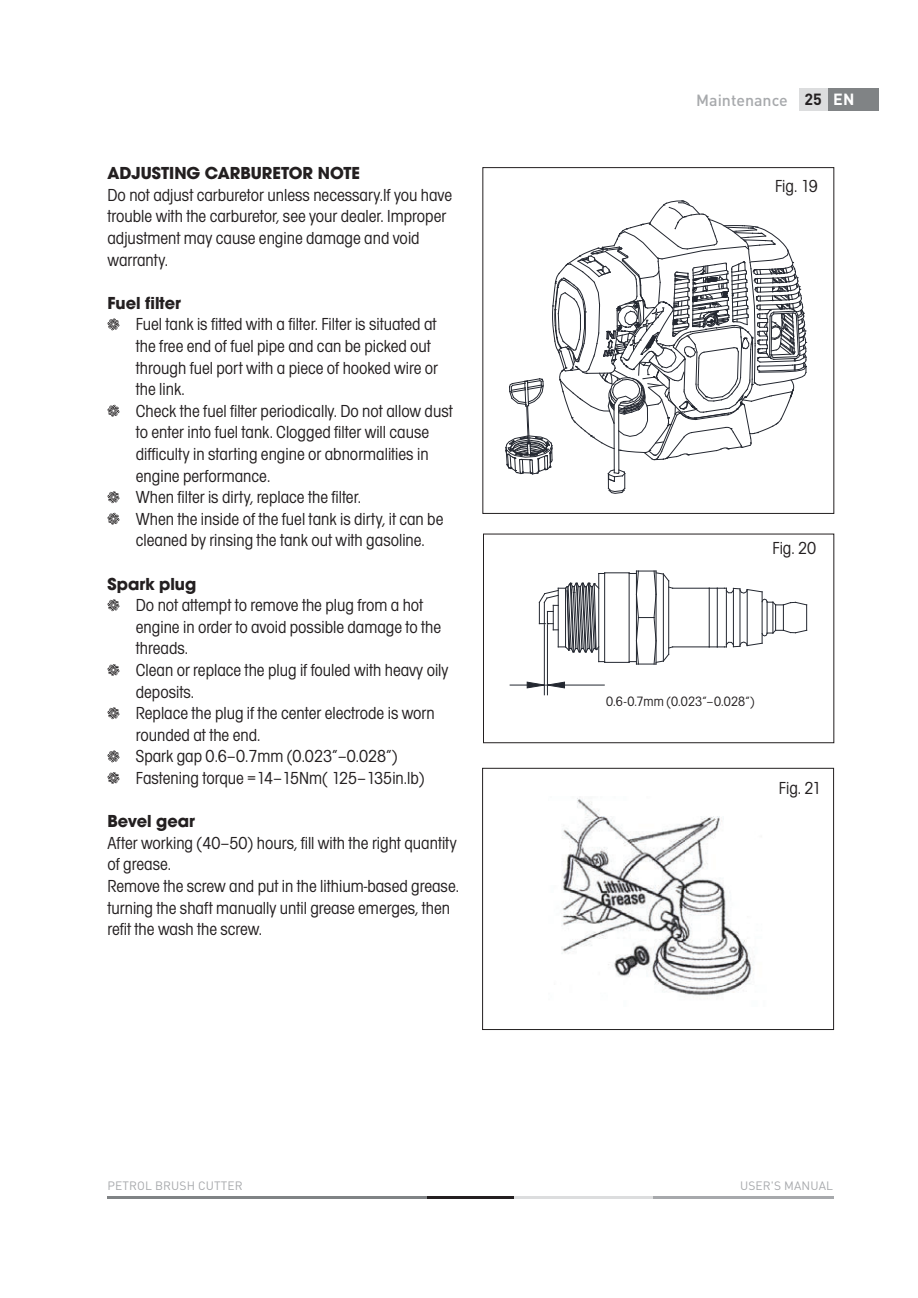
<style>
.page{position:relative;width:918px;height:1298px;background:#fff}
.page>*{position:absolute;margin:0;border:0;box-sizing:border-box;transform-origin:0 0}
.t1{font:18px/21.6px "Avant Gar Got Itc TOT Boo Con";color:#231f20}
.t2{font:700 18px "Avant Gar Got Itc TOT";color:#231f20}
.t3{font:500 16px "DIN Pro";color:#a7a9ac}
.t4{font:700 16px "DIN Pro";color:#fff}
.t5{font:700 16px "DIN Pro";color:#231f20}
.t6{font:14px "Avant Gar Got Itc TOT Boo Con";letter-spacing:.01em;color:#231f20}
.t7{font:12px "DIN Pro";letter-spacing:.01em;color:#a7a9ac}
</style>
<div class="page">
<hr style="left:652px;top:1196px;width:181px;height:3px;background:#a7a9ac">
<hr style="left:513px;top:1196px;width:139px;height:3px;background:#dcddde">
<hr style="left:108px;top:1196px;width:319px;height:3px;background:#808385">
<hr style="left:427px;top:1196px;width:86px;height:3px;background:#231f20">
<div style="left:828px;top:88px;width:51px;height:22px;background:#808385"></div>
<div style="left:799px;top:88px;width:29px;height:22px;background:#dcddde"></div>
<svg style="left:108px;top:318px;width:11px;height:12px"></svg>
<svg style="left:108px;top:405px;width:11px;height:12px"></svg>
<svg style="left:108px;top:491px;width:11px;height:12px"></svg>
<svg style="left:108px;top:513px;width:11px;height:12px"></svg>
<svg style="left:108px;top:599px;width:11px;height:12px"></svg>
<svg style="left:108px;top:664px;width:11px;height:12px"></svg>
<svg style="left:108px;top:707px;width:11px;height:12px"></svg>
<svg style="left:108px;top:750px;width:11px;height:12px"></svg>
<svg style="left:108px;top:772px;width:11px;height:12px"></svg>
<svg style="left:505px;top:200px;width:302px;height:294px"></svg>
<div style="left:482px;top:167px;width:352px;height:347px;border:1px solid #231f20"></div>
<hr style="left:673px;top:647px;width:36px;height:1px;background:#232730">
<hr style="left:673px;top:588px;width:36px;height:1px;background:#232730">
<svg style="left:709px;top:588px;width:98px;height:60px"></svg>
<hr style="left:544px;top:625px;width:1px;height:70px;background:#232730">
<hr style="left:547px;top:625px;width:1px;height:70px;background:#232730">
<svg style="left:510px;top:570px;width:163px;height:119px"></svg>
<div style="left:483px;top:534px;width:351px;height:209px;border:1px solid #231f20"></div>
<img style="left:562px;top:798px;width:191px;height:198px">
<div style="left:482px;top:768px;width:352px;height:262px;border:1px solid #231f20"></div>
<p class="t2" style="left:108px;top:166px;width:254px">ADJUSTING CARBURETOR NOTE</p>
<p class="t1" style="left:108px;top:185px;width:346px">Do not adjust carburetor unless necessary.If you have trouble with the carburetor, see your dealer. Improper adjustment may cause engine damage and void warranty.</p>
<p class="t2" style="left:108px;top:296px;width:75px">Fuel filter</p>
<p class="t1" style="left:136px;top:315px;width:319px">Fuel tank is fitted with a filter. Filter is situated at the free end of fuel pipe and can be picked out through fuel port with a piece of hooked wire or the link.<br>Check the fuel filter periodically. Do not allow dust to enter into fuel tank. Clogged filter will cause difficulty in starting engine or abnormalities in engine performance.<br>When filter is dirty, replace the filter.<br>When the inside of the fuel tank is dirty, it can be cleaned by rinsing the tank out with gasoline.</p>
<p class="t2" style="left:108px;top:577px;width:90px">Spark plug</p>
<p class="t1" style="left:136px;top:595px;width:314px">Do not attempt to remove the plug from a hot engine in order to avoid possible damage to the threads.<br>Clean or replace the plug if fouled with heavy oily deposits.<br>Replace the plug if the center electrode is worn rounded at the end.<br>Spark gap 0.6–0.7mm (0.023”–0.028”)<br>Fastening torque =14–15Nm( 125–135in.lb)</p>
<p class="t2" style="left:108px;top:814px;width:89px">Bevel gear</p>
<p class="t1" style="left:108px;top:833px;width:353px">After working (40–50) hours, fill with the right quantity of grease.<br>Remove the screw and put in the lithium-based grease. turning the shaft manually until grease emerges, then refit the wash the screw.</p>
<p class="t3" style="left:696px;top:94px;width:93px">Maintenance</p>
<p class="t5" style="left:805px;top:90px;width:19px">25</p>
<p class="t4" style="left:833px;top:90px;width:23px">EN</p>
<p class="t1" style="left:775px;top:176px;width:44px">Fig. 19</p>
<p class="t1" style="left:773px;top:539px;width:45px">Fig. 20</p>
<p class="t6" style="left:606px;top:696px;width:150px">0.6-0.7mm (0.023“–0.028“)</p>
<p class="t1" style="left:779px;top:778px;width:44px">Fig. 21</p>
<p class="t7" style="left:108px;top:1179px;width:137px">PETROL BRUSH CUTTER</p>
<p class="t7" style="left:740px;top:1179px;width:94px">USER'S MANUAL</p>
</div>
